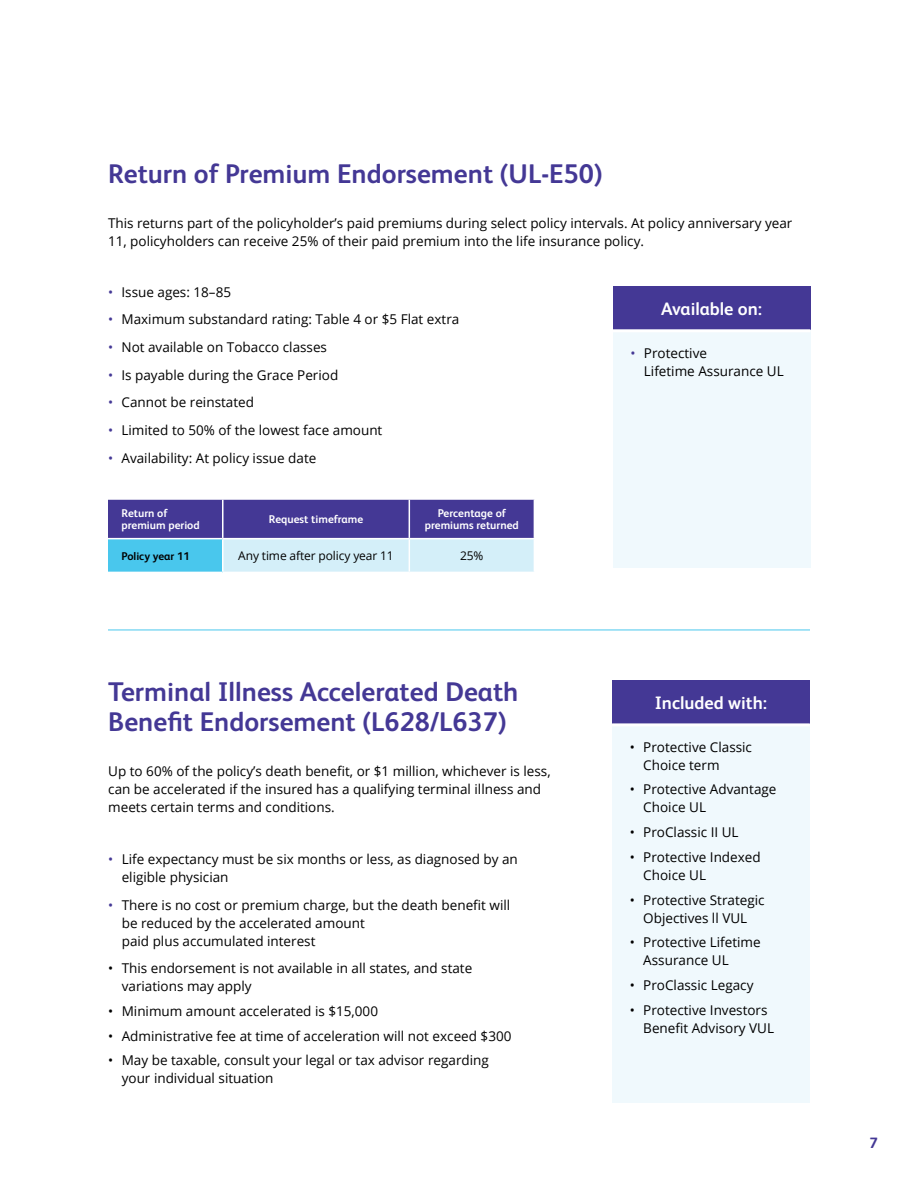
<style>
.page{position:relative;width:918px;height:1188px;background:#fff}
.page>*{position:absolute;margin:0;border:0;box-sizing:border-box;transform-origin:0 0}
.t1{font:700 27px/30px "FS Albert Pro";color:#443895}
.t2{font:700 18px "FS Albert Pro";color:#fff}
.t3{font:700 15px "FS Albert Pro";color:#443895}
.t4{font:13.5px/18px "Open Sans";color:#000}
.t5{font:12px "Open Sans";letter-spacing:-.01em;color:#000}
.t6{font:700 11.25px/12px "FS Albert Pro";color:#fff}
.t7{font:700 11.25px "FS Albert Pro";color:#000}
.s1{color:#443895}
</style>
<div class="page">
<div style="left:612px;top:680px;width:198px;height:422px;background:#f0f9fd"></div>
<div style="left:612px;top:680px;width:198px;height:43px;background:#443895"></div>
<hr style="left:612px;top:723px;width:198px;height:3px;background:#fff">
<svg style="left:108px;top:500px;width:426px;height:72px;background:#7688c2"></svg>
<hr style="left:108px;top:538px;width:115px;height:1px;background:#fff">
<hr style="left:223px;top:538px;width:186px;height:1px;background:#fff">
<hr style="left:409px;top:538px;width:126px;height:1px;background:#fff">
<hr style="left:222px;top:539px;width:2px;height:33px;background:#fff">
<hr style="left:222px;top:500px;width:2px;height:38px;background:#fff">
<hr style="left:409px;top:500px;width:1px;height:38px;background:#fff">
<hr style="left:409px;top:539px;width:1px;height:33px;background:#fff">
<div style="left:613px;top:303px;width:197px;height:265px;background:#f0f9fd"></div>
<div style="left:613px;top:286px;width:197px;height:43px;background:#443895"></div>
<hr style="left:613px;top:329px;width:197px;height:3px;background:#fff">
<hr style="left:108px;top:630px;width:702px;height:1px;background:#49c7ed">
<h1 class="t1" style="left:108px;top:157px;width:496px">Return of Premium Endorsement (UL-E50)</h1>
<p class="t4" style="left:108px;top:214px;width:686px">This returns part of the policyholder’s paid premiums during select policy intervals. At policy anniversary year<br>11, policyholders can receive 25% of their paid premium into the life insurance policy.</p>
<p class="t4" style="left:108px;top:282px;width:125px"><span class="s1">•</span> Issue ages: 18–85</p>
<p class="t4" style="left:108px;top:310px;width:353px"><span class="s1">•</span> Maximum substandard rating: Table 4 or $5 Flat extra</p>
<p class="t4" style="left:108px;top:338px;width:221px"><span class="s1">•</span> Not available on Tobacco classes</p>
<p class="t4" style="left:108px;top:366px;width:232px"><span class="s1">•</span> Is payable during the Grace Period</p>
<p class="t4" style="left:108px;top:393px;width:148px"><span class="s1">•</span> Cannot be reinstated</p>
<p class="t4" style="left:108px;top:421px;width:276px"><span class="s1">•</span> Limited to 50% of the lowest face amount</p>
<p class="t4" style="left:108px;top:449px;width:210px"><span class="s1">•</span> Availability: At policy issue date</p>
<p class="t6" style="left:122px;top:507px;width:80px">Return of premium period</p>
<p class="t6" style="left:269px;top:513px;width:96px">Request timeframe</p>
<p class="t6" style="left:425px;top:507px;width:95px;text-align:center">Percentage of premiums returned</p>
<p class="t7" style="left:122px;top:548px;width:70px">Policy year 11</p>
<p class="t5" style="left:238px;top:548px;width:157px">Any time after policy year 11</p>
<p class="t5" style="left:460px;top:548px;width:25px">25%</p>
<h1 class="t1" style="left:108px;top:676px;width:412px">Terminal Illness Accelerated Death<br>Benefit Endorsement (L628/L637)</h1>
<p class="t4" style="left:108px;top:762px;width:444px">Up to 60% of the policy’s death benefit, or $1 million, whichever is less, can be accelerated if the insured has a qualifying terminal illness and meets certain terms and conditions.</p>
<p class="t4" style="left:122px;top:850px;width:398px;text-indent:-14px"><span class="s1">•</span> Life expectancy must be six months or less, as diagnosed by an eligible physician</p>
<p class="t4" style="left:122px;top:895px;width:390px;text-indent:-14px"><span class="s1">•</span> There is no cost or premium charge, but the death benefit will be reduced by the accelerated amount<br>paid plus accumulated interest</p>
<p class="t4" style="left:122px;top:959px;width:352px;text-indent:-14px">• This endorsement is not available in all states, and state variations may apply</p>
<p class="t4" style="left:108px;top:1002px;width:271px">• Minimum amount accelerated is $15,000</p>
<p class="t4" style="left:108px;top:1026px;width:405px">• Administrative fee at time of acceleration will not exceed $300</p>
<p class="t4" style="left:122px;top:1051px;width:369px;text-indent:-14px">• May be taxable, consult your legal or tax advisor regarding your individual situation</p>
<h2 class="t2" style="left:661px;top:296px;width:103px">Available on:</h2>
<p class="t4" style="left:644px;top:343px;width:141px;text-indent:-14px"><span class="s1">•</span> Protective<br>Lifetime Assurance UL</p>
<h2 class="t2" style="left:655px;top:690px;width:114px">Included with:</h2>
<p class="t4" style="left:643px;top:738px;width:110px;text-indent:-14px">• Protective Classic<br>Choice term</p>
<p class="t4" style="left:643px;top:780px;width:135px;text-indent:-14px">• Protective Advantage<br>Choice UL</p>
<p class="t4" style="left:630px;top:823px;width:110px">• ProClassic II UL</p>
<p class="t4" style="left:643px;top:848px;width:119px;text-indent:-14px">• Protective Indexed<br>Choice UL</p>
<p class="t4" style="left:630px;top:890px;width:136px;text-align:center">• Protective Strategic<br>Objectives ll VUL</p>
<p class="t4" style="left:643px;top:933px;width:119px;text-indent:-14px">• Protective Lifetime<br>Assurance UL</p>
<p class="t4" style="left:630px;top:976px;width:125px">• ProClassic Legacy</p>
<p class="t4" style="left:643px;top:1001px;width:132px;text-indent:-14px">• Protective Investors<br>Benefit Advisory VUL</p>
<p class="t3" style="left:869px;top:1132px;width:10px">7</p>
</div>
